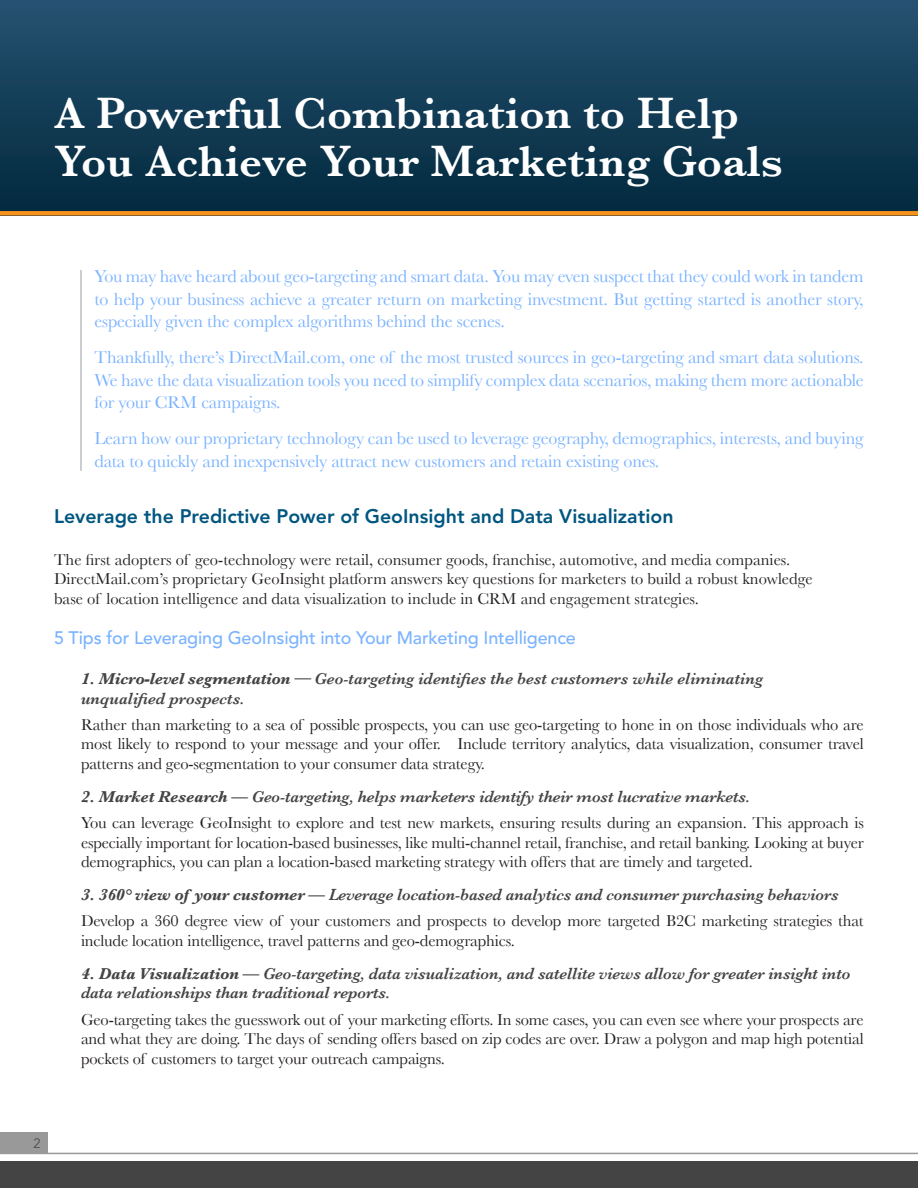
<style>
.page{position:relative;width:918px;height:1188px;background:#fff}
.page>*{position:absolute;margin:0;border:0;box-sizing:border-box;transform-origin:0 0}
.t1{font:600 45px/48px "Baskerville";letter-spacing:.005em;color:#fff}
.Sub_Head{font:800 19.5px "Avenir";color:#005680}
.Bullet__Head{font:18px/22.5px "Baskerville";letter-spacing:-.01em;color:#7ab3ff;text-align:justify}
.Bullet__Head-2{font:500 18px "Avenir";letter-spacing:-.01em;color:#7ab3ff}
.Bullet_Text{font:16.5px/19.5px "Baskerville";letter-spacing:-.01em;color:#231f20;text-align:justify}
.Bullet__Sub{font:italic 600 16.5px/19.5px "Baskerville";letter-spacing:-.01em;color:#444}
.Body_Copy{font:16.5px/19.5px "Baskerville";color:#231f20}
.t2{font:300 13.5px "Avenir";color:#444}
.s1{font-weight:700}
</style>
<div class="page">
<div style="left:0;top:0;width:918px;height:216px;background:linear-gradient(to bottom,#265271,#01293d)"></div>
<div style="left:0;top:1161px;width:918px;height:27px;background:#444"></div>
<hr style="left:0;top:1153px;width:918px;height:1px;background:#999">
<div style="left:0;top:1132px;width:47px;height:21px;background:#999"></div>
<div style="left:0;top:211px;width:918px;height:5px;background:#f7931d"></div>
<hr style="left:80px;top:270px;width:2px;height:201px;background:#bcbdc0">
<p class="t1" style="left:54px;top:89px;width:730px">A Powerful Combination to Help<br>You Achieve Your Marketing Goals</p>
<p class="Bullet__Head" style="left:94px;top:265px;width:771px">You may have heard about geo-targeting and smart data. You may even suspect that they could work in tandem to help your business achieve a greater return on marketing investment. But getting started is another story, especially given the complex algorithms behind the scenes.</p>
<p class="Bullet__Head" style="left:94px;top:346px;width:771px">Thankfully, there’s DirectMail.com, one of the most trusted sources in geo-targeting and smart data solutions.<br>We have the data visualization tools you need to simplify complex data scenarios, making them more actionable for your CRM campaigns.</p>
<p class="Bullet__Head" style="left:94px;top:427px;width:771px">Learn how our proprietary technology can be used to leverage geography, demographics, interests, and buying data to quickly and inexpensively attract new customers and retain existing ones.</p>
<p class="Sub_Head" style="left:54px;top:505px;width:621px">Leverage the Predictive Power of GeoInsight and Data Visualization</p>
<p class="Body_Copy" style="left:54px;top:550px;width:760px">The first adopters of geo-technology were retail, consumer goods, franchise, automotive, and media companies.<br>DirectMail.com’s proprietary GeoInsight platform answers key questions for marketers to build a robust knowledge base of location intelligence and data visualization to include in CRM and engagement strategies.</p>
<p class="Bullet__Head-2" style="left:54px;top:628px;width:523px">5 Tips for Leveraging GeoInsight into Your Marketing Intelligence</p>
<p class="Bullet__Sub" style="left:81px;top:669px;width:684px"><span class="s1">1. Micro-level segmentation —</span> Geo-targeting identifies the best customers while eliminating unqualified prospects.</p>
<p class="Bullet_Text" style="left:81px;top:715px;width:784px">Rather than marketing to a sea of possible prospects, you can use geo-targeting to hone in on those individuals who are most likely to respond to your message and your offer. Include territory analytics, data visualization, consumer travel patterns and geo-segmentation to your consumer data strategy.</p>
<p class="Bullet__Sub" style="left:81px;top:787px;width:671px"><span class="s1">2. Market Research</span> — Geo-targeting, helps marketers identify their most lucrative markets.</p>
<p class="Bullet_Text" style="left:81px;top:813px;width:784px">You can leverage GeoInsight to explore and test new markets, ensuring results during an expansion. This approach is especially important for location-based businesses, like multi-channel retail, franchise, and retail banking. Looking at buyer demographics, you can plan a location-based marketing strategy with offers that are timely and targeted.</p>
<p class="Bullet__Sub" style="left:81px;top:885px;width:759px"><span class="s1">3. 360° view of your customer</span> — Leverage location-based analytics and consumer purchasing behaviors</p>
<p class="Bullet_Text" style="left:81px;top:911px;width:784px">Develop a 360 degree view of your customers and prospects to develop more targeted B2C marketing strategies that include location intelligence, travel patterns and geo-demographics.</p>
<p class="Bullet__Sub" style="left:81px;top:964px;width:771px"><span class="s1">4. Data Visualization</span> — Geo-targeting, data visualization, and satellite views allow for greater insight into data relationships than traditional reports.</p>
<p class="Bullet_Text" style="left:81px;top:1009px;width:784px">Geo-targeting takes the guesswork out of your marketing efforts. In some cases, you can even see where your prospects are and what they are doing. The days of sending offers based on zip codes are over. Draw a polygon and map high potential pockets of customers to target your outreach campaigns.</p>
<p class="t2" style="left:34px;top:1135px;width:9px">2</p>
</div>
